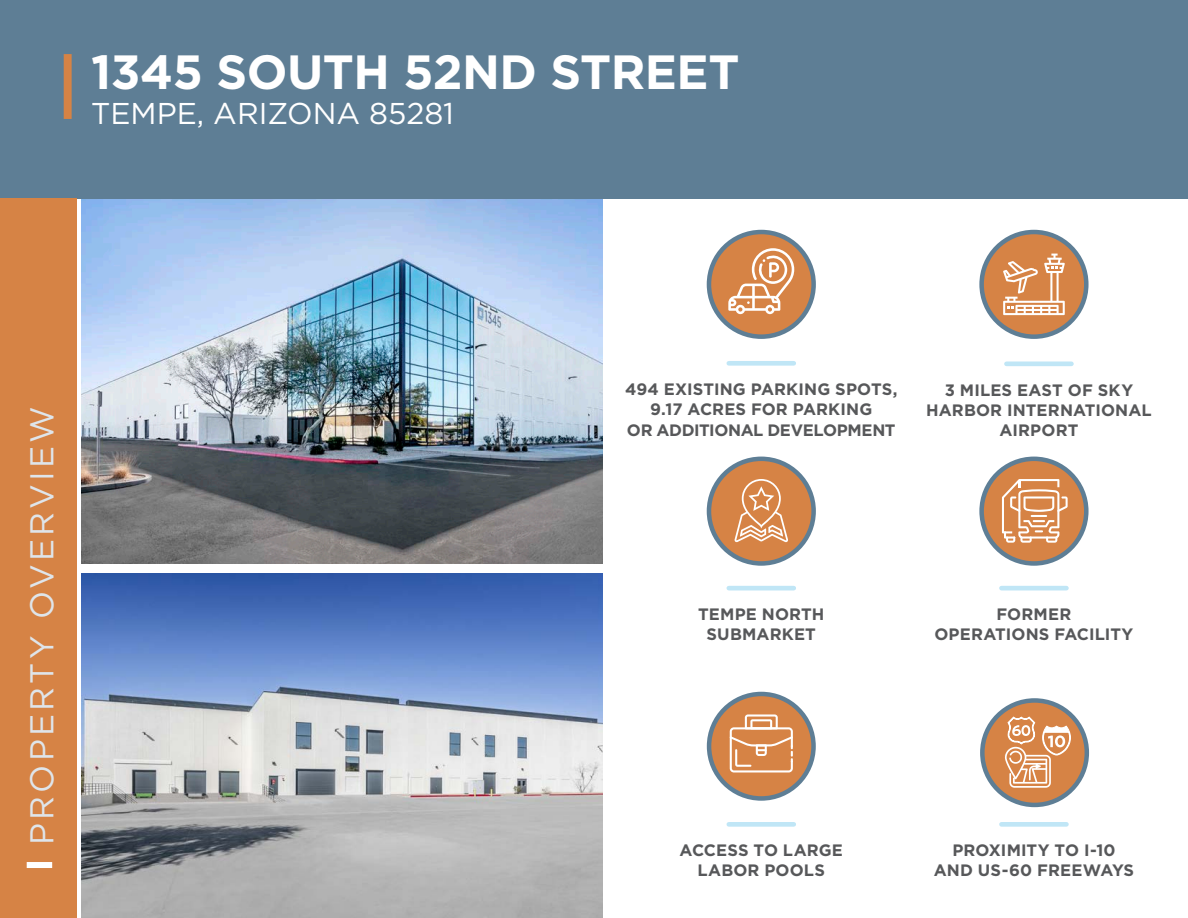
<style>
.page{position:relative;width:1188px;height:918px;background:#fff}
.page>*{position:absolute;margin:0;border:0;box-sizing:border-box;transform-origin:0 0}
.t1{font:700 48px "Gotham";letter-spacing:-.01em;color:#fff}
.t2{font:33px "Gotham";letter-spacing:.1em;color:#dfe5ea}
.t3{font:30px "Gotham";color:#fff}
.t4{font:700 16.5px/20.2px "Gotham";letter-spacing:.005em;color:#57585a;text-align:center}
.t5{font:700 16.5px/20.2px "Gotham";letter-spacing:-.02em;color:#57585a;text-align:center}
</style>
<div class="page">
<svg style="left:709px;top:232px;width:105px;height:105px;background:#c5824f"></svg>
<div style="left:707px;top:230px;width:109px;height:109px;border:4px solid #5e7e95;border-radius:50%"></div>
<div style="left:729px;top:361px;width:65px;height:5px;background:#c0e6f6"></div>
<div style="left:982px;top:459px;width:104px;height:104px;background:#d68345;border-radius:50%"></div>
<div style="left:979px;top:457px;width:110px;height:109px;border:4px solid #5e7e95;border-radius:50%"></div>
<div style="left:1001px;top:586px;width:65px;height:5px;background:#c0e6f6"></div>
<div style="left:982px;top:232px;width:104px;height:105px;background:#d68345;border-radius:50%"></div>
<div style="left:979px;top:230px;width:110px;height:109px;border:4px solid #5e7e95;border-radius:50%"></div>
<div style="left:1006px;top:361px;width:65px;height:5px;background:#c0e6f6"></div>
<div style="left:729px;top:822px;width:65px;height:5px;background:#c0e6f6"></div>
<div style="left:709px;top:459px;width:105px;height:104px;background:#d68345;border-radius:50%"></div>
<div style="left:707px;top:457px;width:109px;height:109px;border:4px solid #5e7e95;border-radius:50%"></div>
<div style="left:729px;top:586px;width:65px;height:5px;background:#c0e6f6"></div>
<div style="left:1001px;top:822px;width:65px;height:5px;background:#c0e6f6"></div>
<img style="left:82px;top:199px;width:520px;height:364px">
<div style="left:0;top:0;width:1188px;height:199px;background:#5e7e95"></div>
<div style="left:0;top:199px;width:76px;height:719px;background:#d68345"></div>
<img style="left:82px;top:573px;width:520px;height:345px">
<div style="left:64px;top:54px;width:8px;height:65px;background:#d68345"></div>
<svg style="left:709px;top:694px;width:105px;height:104px;background:#c9834f"></svg>
<div style="left:707px;top:692px;width:109px;height:109px;border:4px solid #5e7e95;border-radius:50%"></div>
<svg style="left:730px;top:714px;width:63px;height:58px;background:#df9f6f"></svg>
<svg style="left:728px;top:248px;width:66px;height:66px"></svg>
<svg style="left:1002px;top:479px;width:66px;height:64px"></svg>
<svg style="left:734px;top:479px;width:54px;height:63px"></svg>
<svg style="left:982px;top:700px;width:105px;height:105px;background:#c38251"></svg>
<div style="left:980px;top:698px;width:109px;height:109px;border:4px solid #5e7e95;border-radius:50%"></div>
<svg style="left:1005px;top:716px;width:66px;height:72px"></svg>
<svg style="left:1003px;top:254px;width:62px;height:61px"></svg>
<div style="left:27px;top:862px;width:25px;height:6px;background:#fff"></div>
<p class="t1" style="left:91px;top:40px;width:650px">1345 SOUTH 52ND STREET</p>
<p class="t3" style="left:91px;top:94px;width:364px">TEMPE, ARIZONA 85281</p>
<p class="t2" style="left:21px;top:845px;width:441px;rotate:-90deg">PROPERTY OVERVIEW</p>
<p class="t4" style="left:625px;top:379px;width:274px">494 EXISTING PARKING SPOTS,</p>
<p class="t5" style="left:627px;top:399px;width:270px">9.17 ACRES FOR PARKING<br>OR ADDITIONAL DEVELOPMENT</p>
<p class="t4" style="left:926px;top:380px;width:227px">3 MILES EAST OF SKY<br>HARBOR INTERNATIONAL<br>AIRPORT</p>
<p class="t4" style="left:698px;top:604px;width:128px">TEMPE NORTH</p>
<p class="t4" style="left:707px;top:624px;width:111px">SUBMARKET</p>
<p class="t4" style="left:934px;top:604px;width:200px">FORMER<br>OPERATIONS FACILITY</p>
<p class="t4" style="left:680px;top:840px;width:165px">ACCESS TO LARGE</p>
<p class="t4" style="left:698px;top:860px;width:129px">LABOR POOLS</p>
<p class="t4" style="left:952px;top:840px;width:165px">PROXIMITY TO I-10</p>
<p class="t4" style="left:934px;top:860px;width:202px">AND US-60 FREEWAYS</p>
</div>
